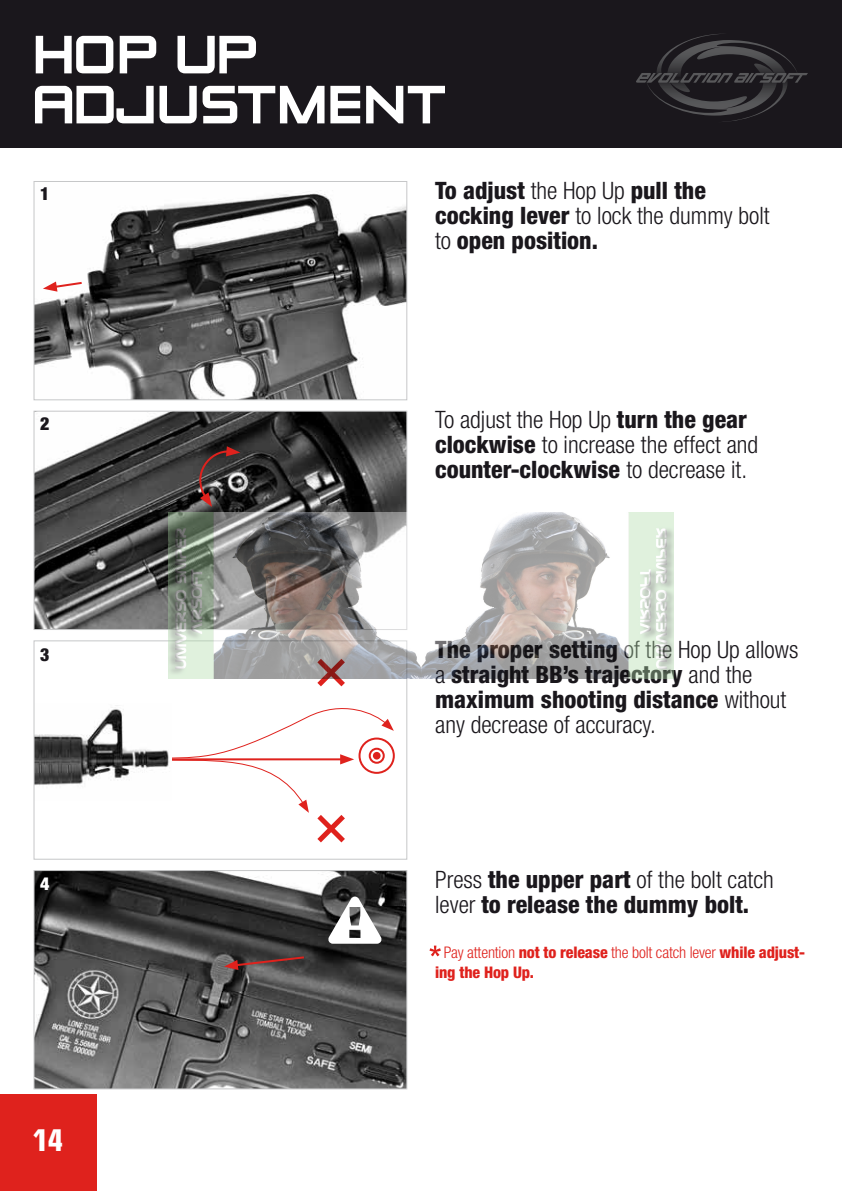
<style>
.page{position:relative;width:842px;height:1191px;background:#fff}
.page>*{position:absolute;margin:0;border:0;box-sizing:border-box;transform-origin:0 0}
.t1{font:64px/50px "Zero Twos";letter-spacing:-.02em;color:#fff}
.t2{font:700 condensed 30px "Eurostile LT Std";color:#fff}
.t3{font:800 condensed 24px/25px "Helvetica Neue LT Std";color:#1a171c}
.t4{font:300 condensed 24px/25px "Helvetica Neue LT Std";color:#1a171c}
.t5{font:900 condensed 18px "Helvetica Neue LT Std";color:#1a171c}
.t6{font:900 condensed 18px "Helvetica Neue LT Std";color:#fff}
.t7{font:800 condensed 16px/20px "Helvetica Neue LT Std";letter-spacing:-.01em;color:#df221d}
.s1{font-weight:300}
.s2{font-weight:800}
</style>
<div class="page">
<div style="left:0;top:1094px;width:96px;height:97px;background:#df221d"></div>
<div style="left:0;top:0;width:842px;height:147px;background:#1a171c"></div>
<svg style="left:636px;top:33px;width:172px;height:89px"></svg>
<img style="left:36px;top:193px;width:369px;height:205px">
<div style="left:34px;top:181px;width:373px;height:219px;border:1px solid #c6c7c8"></div>
<img style="left:36px;top:872px;width:369px;height:215px">
<div style="left:34px;top:870px;width:373px;height:219px;border:1px solid #c6c7c8"></div>
<div style="left:358px;top:737px;width:37px;height:37px;border:2px solid #df221d;border-radius:50%"></div>
<svg style="left:317px;top:679px;width:28px;height:8px"></svg>
<svg style="left:172px;top:708px;width:222px;height:135px"></svg>
<img style="left:36px;top:705px;width:133px;height:80px">
<img style="left:36px;top:413px;width:369px;height:215px">
<div style="left:34px;top:411px;width:373px;height:219px;border:1px solid #c6c7c8"></div>
<div style="left:34px;top:640px;width:373px;height:219px;border:1px solid #c6c7c8"></div>
<svg style="left:429px;top:945px;width:12px;height:11px"></svg>
<svg style="left:43px;top:281px;width:41px;height:11px"></svg>
<svg style="left:190px;top:446px;width:50px;height:61px;background:#4c3c3c"></svg>
<svg style="left:328px;top:896px;width:54px;height:47px"></svg>
<svg style="left:224px;top:955px;width:82px;height:15px"></svg>
<img style="left:168px;top:512px;width:505px;height:167px">
<h1 class="t1" style="left:32px;top:30px;width:416px">HOP UP<br>ADJUSTMENT</h1>
<p class="t5" style="left:40px;top:183px;width:11px">1</p>
<p class="t5" style="left:40px;top:413px;width:11px">2</p>
<p class="t5" style="left:40px;top:643px;width:11px">3</p>
<p class="t6" style="left:40px;top:872px;width:11px">4</p>
<p class="t2" style="left:33px;top:1122px;width:31px">14</p>
<p class="t3" style="left:435px;top:177px;width:336px">To adjust <span class="s1">the Hop Up</span> pull the cocking lever <span class="s1">to lock the dummy bolt to</span> open position.</p>
<p class="t4" style="left:435px;top:407px;width:325px">To adjust the Hop Up <span class="s2">turn the gear clockwise</span> to increase the effect and <span class="s2">counter-clockwise</span> to decrease it.</p>
<p class="t3" style="left:435px;top:636px;width:365px">The proper setting <span class="s1">of the Hop Up allows a</span> straight BB’s trajectory <span class="s1">and the </span>maximum shooting distance <span class="s1">without any decrease of accuracy.</span></p>
<p class="t3" style="left:435px;top:866px;width:340px"><span class="s1">Press</span> the upper part <span class="s1">of the bolt catch lever</span> to release the dummy bolt.</p>
<p class="t7" style="left:435px;top:941px;width:371px;text-indent:8px"><span class="s1">Pay attention</span> not to release <span class="s1">the bolt catch lever</span> while adjust&shy;ing the Hop Up.</p>
</div>
